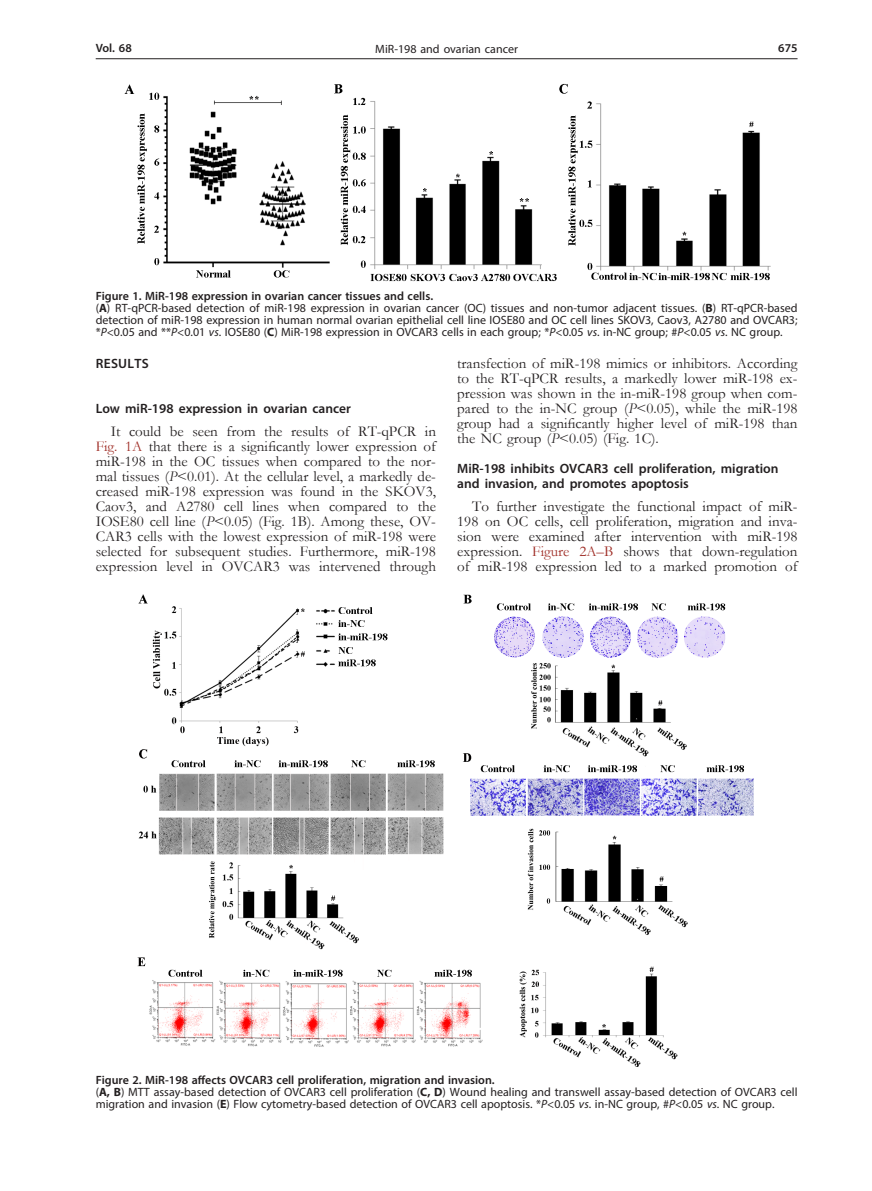
<style>
.page{position:relative;width:872px;height:1191px;background:#fff}
.page>*{position:absolute;margin:0;border:0;box-sizing:border-box;transform-origin:0 0}
.Body_tekst{font:15px/15px "Garamond";color:#231f20;text-align:justify}
.Tytul_2{font:600 13.5px/15px "Myriad Pro";color:#231f20}
.Tytul_1{font:600 13.5px "Myriad Pro";letter-spacing:.02em;color:#231f20}
.Figure_1{font:12px/12px "Myriad Pro";color:#231f20;text-align:justify}
.Figure{font:600 12px "Myriad Pro";color:#231f20}
.s1{font-weight:700}
.s2{font-style:italic}
.s3{color:#9f2d26}
</style>
<div class="page">
<hr style="left:96px;top:58px;width:701px;height:1px;background:#231f20">
<img style="left:124px;top:83px;width:647px;height:199px">
<img style="left:137px;top:594px;width:617px;height:472px">
<p class="Figure" style="left:96px;top:41px;width:38px">Vol. 68</p>
<p class="Figure_1" style="left:375px;top:43px;width:144px">MiR-198 and ovarian cancer</p>
<p class="Figure" style="left:778px;top:41px;width:21px">675</p>
<p class="Figure" style="left:96px;top:289px;width:339px">Figure 1. MiR-198 expression in ovarian cancer tissues and cells.</p>
<p class="Figure_1" style="left:96px;top:302px;width:703px">(<span class="s1">A</span>) RT-qPCR-based detection of miR-198 expression in ovarian cancer (OC) tissues and non-tumor adjacent tissues. (<span class="s1">B</span>) RT-qPCR-based detection of miR-198 expression in human normal ovarian epithelial cell line IOSE80 and OC cell lines SKOV3, Caov3, A2780 and OVCAR3; *<span class="s2">P</span>&lt;0.05 and **<span class="s2">P</span>&lt;0.01 <span class="s2">vs</span>. IOSE80 (<span class="s1">C</span>) MiR-198 expression in OVCAR3 cells in each group; *<span class="s2">P</span>&lt;0.05 <span class="s2">vs</span>. in-NC group; #<span class="s2">P</span>&lt;0.05 <span class="s2">vs</span>. NC group.</p>
<p class="Tytul_1" style="left:96px;top:355px;width:55px">RESULTS</p>
<p class="Tytul_2" style="left:96px;top:401px;width:257px">Low miR-198 expression in ovarian cancer</p>
<p class="Body_tekst" style="left:96px;top:423px;width:342px;text-indent:15px">It could be seen from the results of RT-qPCR in <span class="s3">Fig. 1A</span> that there is a significantly lower expression of miR-198 in the OC tissues when compared to the nor&shy;mal tissues (<span class="s2">P</span>&lt;0.01). At the cellular level, a markedly de&shy;creased miR-198 expression was found in the SKOV3, Caov3, and A2780 cell lines when compared to the IOSE80 cell line (<span class="s2">P</span>&lt;0.05) (Fig. 1B). Among these, OV-CAR3 cells with the lowest expression of miR-198 were selected for subsequent studies. Furthermore, miR-198 expression level in OVCAR3 was intervened through</p>
<p class="Body_tekst" style="left:457px;top:355px;width:342px">transfection of miR-198 mimics or inhibitors. According to the RT-qPCR results, a markedly lower miR-198 ex&shy;pression was shown in the in-miR-198 group when com&shy;pared to the in-NC group (<span class="s2">P</span>&lt;0.05), while the miR-198 group had a significantly higher level of miR-198 than the NC group (<span class="s2">P</span>&lt;0.05) (Fig. 1C).</p>
<p class="Tytul_2" style="left:457px;top:460px;width:323px">MiR-198 inhibits OVCAR3 cell proliferation, migration and invasion, and promotes apoptosis</p>
<p class="Body_tekst" style="left:457px;top:498px;width:342px;text-indent:15px">To further investigate the functional impact of miR-198 on OC cells, cell proliferation, migration and inva&shy;sion were examined after intervention with miR-198 expression. <span class="s3">Figure 2A–B</span> shows that down-regulation of miR-198 expression led to a marked promotion of</p>
<p class="Figure" style="left:96px;top:1072px;width:400px">Figure 2. MiR-198 affects OVCAR3 cell proliferation, migration and invasion.</p>
<p class="Figure_1" style="left:96px;top:1085px;width:703px">(<span class="s1">A, B</span>) MTT assay-based detection of OVCAR3 cell proliferation (<span class="s1">C, D</span>) Wound healing and transwell assay-based detection of OVCAR3 cell migration and invasion (<span class="s1">E</span>) Flow cytometry-based detection of OVCAR3 cell apoptosis. *<span class="s2">P</span>&lt;0.05 <span class="s2">vs</span>. in-NC group, #<span class="s2">P</span>&lt;0.05 <span class="s2">vs</span>. NC group.</p>
</div>
